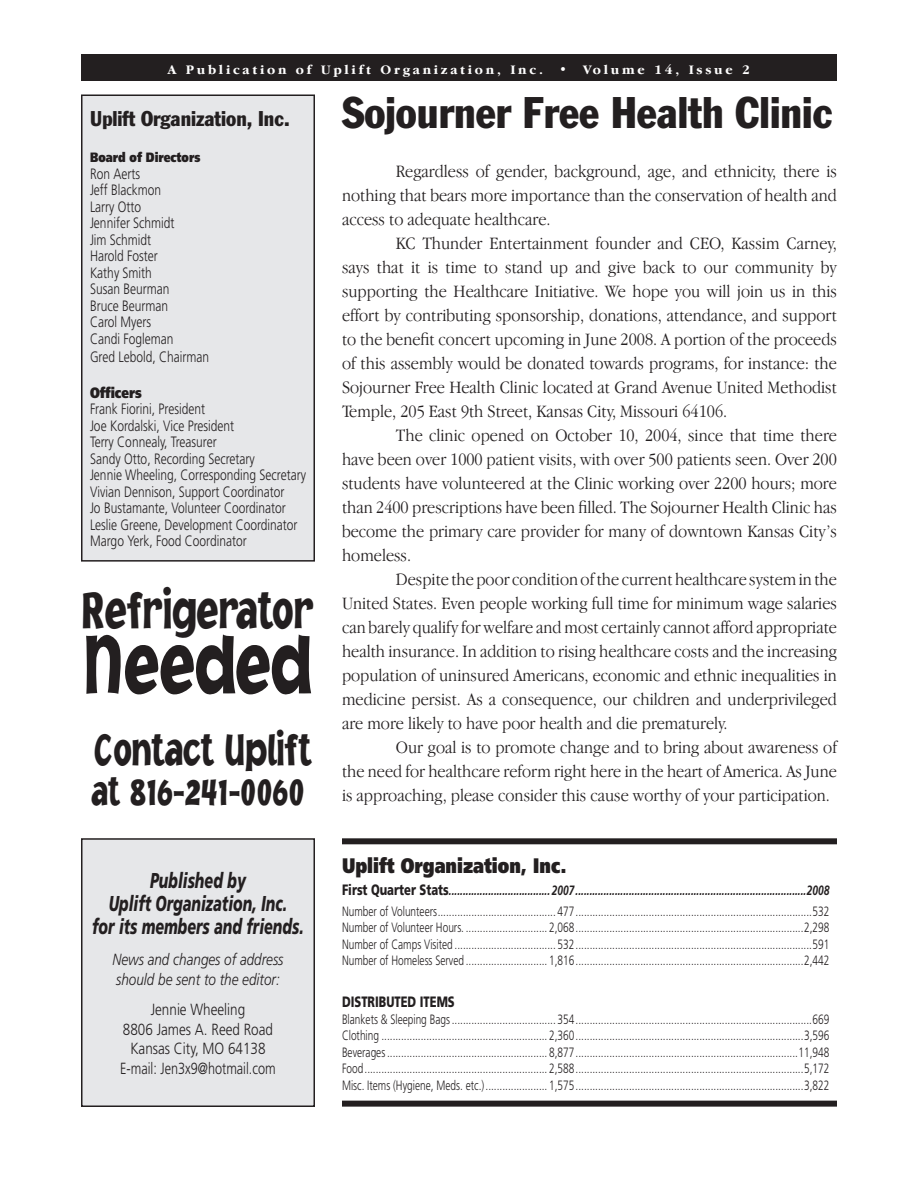
<style>
.page{position:relative;width:918px;height:1188px;background:#fff}
.page>*{position:absolute;margin:0;border:0;box-sizing:border-box;transform-origin:0 0}
.t1{font:900 87px "Jacoby ICG";color:#231f20;scale:.75 1}
.t2{font:900 54px "Jacoby ICG";color:#231f20;scale:.75 1}
.t3{font:900 46.5px "Jacoby ICG";color:#231f20;scale:.75 1}
.t4{font:condensed 43.5px "Franklin Gothic";color:#231f20}
.t5{font:900 42px "Jacoby ICG";color:#231f20;scale:.75 1}
.t6{font:italic 900 21.45px/23.2px "Frutiger";color:#231f20;text-align:center;scale:.67 1}
.t7{font:condensed 21px "Franklin Gothic";color:#231f20}
.t8{font:900 21px "Frutiger";color:#231f20;scale:.8 1}
.t9{font:300 18px/24px "Garamond IT Cby BT";color:#231f20;text-align:justify;scale:.9 1}
.t10{font:300 16.2px/19.6px "Frutiger";color:#231f20;text-align:center;scale:.84 1}
.t11{font:italic 300 16.2px/19.6px "Frutiger";color:#231f20;scale:.84 1}
.t12{font:300 15px/16.5px "Frutiger";color:#231f20;scale:.8 1}
.t13{font:900 15px "Frutiger";color:#231f20;scale:.75 1}
.t14{font:900 15px "Frutiger";color:#231f20;scale:.8 1}
.t15{font:300 13.5px/16.5px "Frutiger";color:#231f20;text-align:justify;scale:.75 1}
.t16{font:700 13.5px "Garamond IT Cby BT";letter-spacing:.2em;color:#fff}
.t17{font:900 13.5px "Frutiger";color:#231f20;scale:.8 1}
.s1{font-weight:900;font-size:15px}
.s2{font-weight:700;font-style:italic}
</style>
<div class="page">
<div style="left:82px;top:95px;width:232px;height:466px;background:#e6e7e9"></div>
<div style="left:81px;top:94px;width:234px;height:468px;border:2px solid #231f20"></div>
<div style="left:342px;top:838px;width:495px;height:6px;background:#231f20"></div>
<div style="left:342px;top:1101px;width:495px;height:6px;background:#231f20"></div>
<div style="left:81px;top:54px;width:756px;height:27px;background:#231f20"></div>
<div style="left:82px;top:839px;width:232px;height:267px;background:#e6e7e9"></div>
<div style="left:81px;top:838px;width:234px;height:269px;border:2px solid #231f20"></div>
<p class="t16" style="left:168px;top:62px;width:584px">A Publication of Uplift Organization, Inc. • Volume 14, Issue 2</p>
<h3 class="t7" style="left:90px;top:106px;width:201px">Uplift Organization, Inc.</h3>
<p class="t17" style="left:90px;top:149px;width:140px">Board of Directors</p>
<p class="t12" style="left:90px;top:165px;width:107px">Ron Aerts<br>Jeff Blackmon<br>Larry Otto<br>Jennifer Schmidt<br>Jim Schmidt<br>Harold Foster<br>Kathy Smith<br>Susan Beurman<br>Bruce Beurman<br>Carol Myers<br>Candi Fogleman</p>
<p class="t12" style="left:90px;top:348px;width:150px">Gred Lebold, Chairman</p>
<p class="t14" style="left:90px;top:383px;width:66px">Officers</p>
<p class="t12" style="left:90px;top:401px;width:271px">Frank Fiorini, President<br>Joe Kordalski, Vice President<br>Terry Connealy, Treasurer<br>Sandy Otto, Recording Secretary<br>Jennie Wheeling, Corresponding Secretary Vivian Dennison, Support Coordinator<br>Jo Bustamante, Volunteer Coordinator Leslie Greene, Development Coordinator Margo Yerk, Food Coordinator</p>
<h2 class="t2" style="left:82px;top:578px;width:310px">Refrigerator</h2>
<h1 class="t1" style="left:84px;top:611px;width:305px">Needed</h1>
<h3 class="t3" style="left:94px;top:721px;width:292px">Contact Uplift</h3>
<h3 class="t5" style="left:91px;top:766px;width:286px">at 816-241-0060</h3>
<h3 class="t6" style="left:92px;top:868px;width:317px">Published by<br>Uplift Organization, Inc.<br>for its members and friends.</h3>
<p class="t11" style="left:112px;top:949px;width:205px">News and changes of address should be sent to the editor:</p>
<p class="t10" style="left:120px;top:1000px;width:186px">Jennie Wheeling<br>8806 James A. Reed Road<br>Kansas City, MO 64138<br>E-mail: Jen3x9@hotmail.com</p>
<h3 class="t4" style="left:342px;top:86px;width:492px">Sojourner Free Health Clinic</h3>
<h3 class="t9" style="left:342px;top:159px;width:551px;text-indent:54px">Regardless of gender, background, age, and ethnicity, there is nothing that bears more importance than the conservation of health and access to adequate healthcare.</h3>
<p class="t9" style="left:342px;top:231px;width:552px;text-indent:54px">KC Thunder Entertainment founder and CEO, Kassim Carney, says that it is time to stand up and give back to our community by supporting the Healthcare Initiative. We hope you will join us in this effort by contributing sponsorship, donations, attendance, and support to the benefit concert upcoming in June 2008. A portion of the proceeds of this assembly would be donated towards programs, for instance: the Sojourner Free Health Clinic located at Grand Avenue United Methodist Temple, 205 East 9th Street, Kansas City, Missouri 64106.</p>
<p class="t9" style="left:342px;top:423px;width:552px;text-indent:54px">The clinic opened on October 10, 2004, since that time there have been over 1000 patient visits, with over 500 patients seen. Over 200 students have volunteered at the Clinic working over 2200 hours; more than 2400 prescriptions have been filled. The Sojourner Health Clinic has become the primary care provider for many of downtown Kansas City’s homeless.</p>
<p class="t9" style="left:342px;top:567px;width:552px;text-indent:54px">Despite the poor condition of the current healthcare system in the United States. Even people working full time for minimum wage salaries can barely qualify for welfare and most certainly cannot afford appropriate health insurance. In addition to rising healthcare costs and the increasing population of uninsured Americans, economic and ethnic inequalities in medicine persist. As a consequence, our children and underprivileged are more likely to have poor health and die prematurely.</p>
<h3 class="t9" style="left:342px;top:735px;width:551px;text-indent:54px">Our goal is to promote change and to bring about awareness of the need for healthcare reform right here in the heart of America. As June is approaching, please consider this cause worthy of your participation.</h3>
<h3 class="t8" style="left:342px;top:853px;width:282px">Uplift Organization, Inc.</h3>
<p class="t15" style="left:342px;top:879px;width:652px;line-height:21px"><span class="s1">First Quarter Stats</span> <span class="s2">.................................... 2007 ..................................................................................2008<br></span>Number of Volunteers .......................................... 477 ....................................................................................532</p>
<p class="t15" style="left:342px;top:919px;width:652px">Number of Volunteer Hours. ............................. 2,068 .................................................................................2,298<br>Number of Camps Visited .................................... 532 ....................................................................................591<br>Number of Homeless Served ............................. 1,816 .................................................................................2,442</p>
<p class="t13" style="left:342px;top:993px;width:152px">DISTRIBUTED ITEMS</p>
<p class="t15" style="left:342px;top:1011px;width:652px">Blankets &amp; Sleeping Bags ..................................... 354 ....................................................................................669<br>Clothing ........................................................... 2,360 .................................................................................3,596<br>Beverages ......................................................... 8,877 ...............................................................................11,948<br>Food ................................................................. 2,588 .................................................................................5,172<br>Misc. Items (Hygiene, Meds. etc.) ...................... 1,575 .................................................................................3,822</p>
</div>
